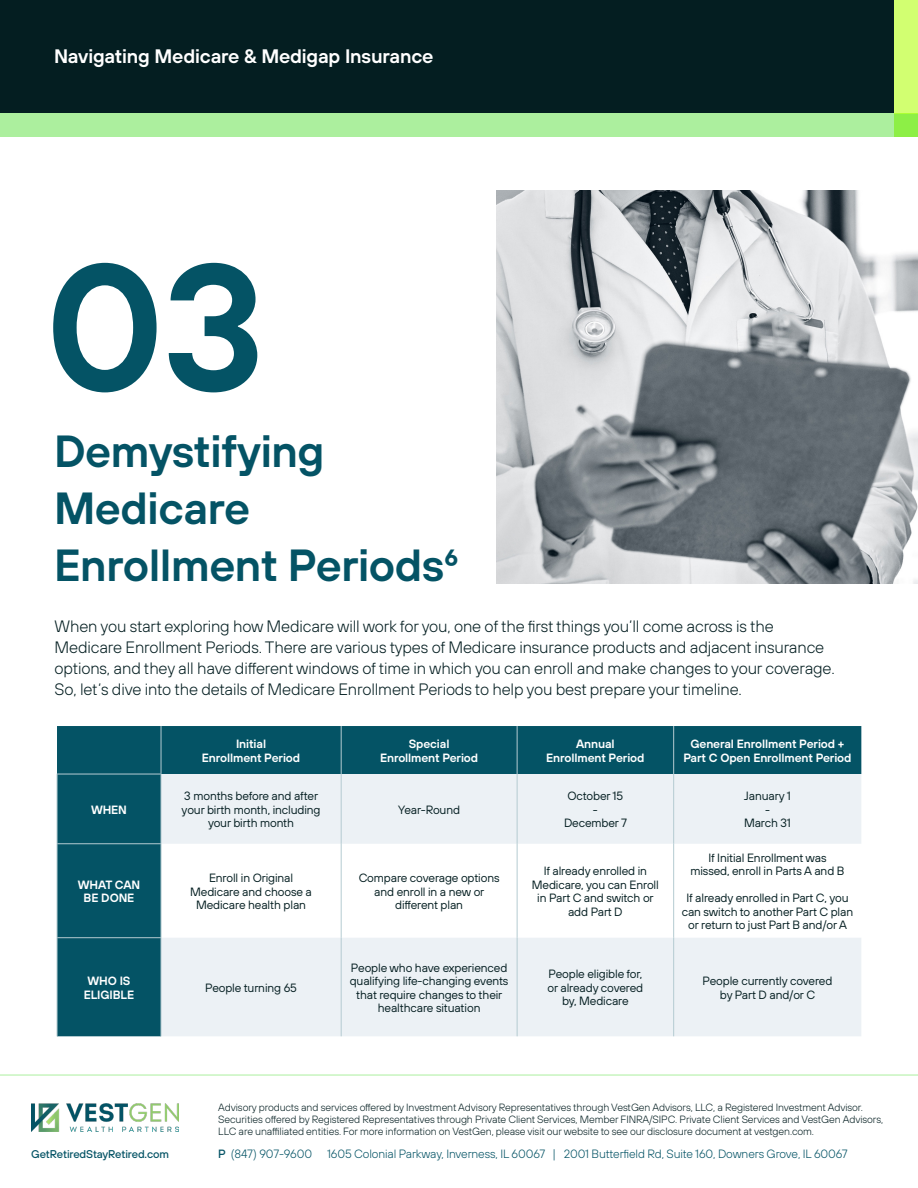
<style>
.page{position:relative;width:918px;height:1188px;background:#fff}
.page>*{position:absolute;margin:0;border:0;box-sizing:border-box;transform-origin:0 0}
.Header_Title{font:180px "TT Hoves Pro Dm Bd";color:#045365}
.Header_Title-2{font:45px/57px "TT Hoves Pro Dm Bd";letter-spacing:-.01em;color:#045365}
.t1{font:19.5px "TT Hoves Pro Dm Bd";letter-spacing:-.01em;color:#fff}
.Intro_Para{font:300 16.5px/21px "TT Hoves Pro";letter-spacing:-.01em;color:#041e21}
.Small_Table_Notes{font:12px/13.5px "TT Hoves Pro";letter-spacing:-.01em;color:#041e21;text-align:center}
.Small_Table_Notes-2{font:12px/13.5px "TT Hoves Pro Dm Bd";letter-spacing:-.01em;color:#fff;text-align:center}
.t2{font:300 12px "TT Hoves Pro";letter-spacing:-.01em;color:#045365}
.t3{font:500 11.25px "TT Hoves Pro";letter-spacing:-.01em;color:#045365}
.t4{font:300 10.5px/12px "TT Hoves Pro";letter-spacing:-.01em;color:#041e21}
.s1{font-weight:500}
</style>
<div class="page">
<div style="left:0;top:0;width:918px;height:136px;background:#041e21"></div>
<div style="left:0;top:113px;width:918px;height:24px;background:#acef9e"></div>
<div style="left:894px;top:0;width:24px;height:114px;background:#d2ff71"></div>
<div style="left:894px;top:113px;width:24px;height:24px;background:#8def46"></div>
<img style="left:31px;top:1103px;width:147px;height:28px">
<hr style="left:0;top:1075px;width:918px;height:1px;background:#acef9e">
<div style="left:57px;top:726px;width:804px;height:310px;background:#045365"></div>
<svg style="left:161px;top:774px;width:700px;height:262px;fill:#ecf1f5"></svg>
<hr style="left:341px;top:774px;width:1px;height:70px;background:#b4cbd1">
<hr style="left:341px;top:844px;width:1px;height:94px;background:#b4cbd1">
<hr style="left:341px;top:938px;width:1px;height:98px;background:#b4cbd1">
<hr style="left:517px;top:774px;width:1px;height:70px;background:#b4cbd1">
<hr style="left:673px;top:774px;width:1px;height:70px;background:#b4cbd1">
<hr style="left:517px;top:844px;width:1px;height:94px;background:#b4cbd1">
<hr style="left:673px;top:844px;width:1px;height:94px;background:#b4cbd1">
<hr style="left:517px;top:938px;width:1px;height:98px;background:#b4cbd1">
<hr style="left:673px;top:938px;width:1px;height:98px;background:#b4cbd1">
<hr style="left:517px;top:726px;width:1px;height:48px;background:#b4cbd1">
<hr style="left:673px;top:726px;width:1px;height:48px;background:#b4cbd1">
<hr style="left:161px;top:726px;width:1px;height:48px;background:#b4cbd1">
<hr style="left:341px;top:726px;width:1px;height:48px;background:#b4cbd1">
<hr style="left:57px;top:774px;width:1px;height:69px;background:#b4cbd1">
<hr style="left:57px;top:844px;width:1px;height:93px;background:#b4cbd1">
<hr style="left:57px;top:938px;width:1px;height:98px;background:#b4cbd1">
<hr style="left:161px;top:774px;width:1px;height:69px;background:#b4cbd1">
<hr style="left:161px;top:844px;width:1px;height:93px;background:#b4cbd1">
<hr style="left:161px;top:938px;width:1px;height:98px;background:#b4cbd1">
<hr style="left:57px;top:774px;width:104px;height:1px;background:#b4cbd1">
<hr style="left:57px;top:843px;width:104px;height:1px;background:#b4cbd1">
<hr style="left:57px;top:937px;width:104px;height:1px;background:#b4cbd1">
<img style="left:497px;top:190px;width:421px;height:393px">
<h3 class="t1" style="left:54px;top:42px;width:381px">Navigating Medicare &amp; Medigap Insurance</h3>
<p class="Header_Title" style="left:45px;top:199px;width:223px">03</p>
<p class="Header_Title-2" style="left:54px;top:423px;width:407px">Demystifying<br>Medicare<br>Enrollment Periods6</p>
<p class="Intro_Para" style="left:55px;top:616px;width:782px">When you start exploring how Medicare will work for you, one of the first things you’ll come across is the Medicare Enrollment Periods. There are various types of Medicare insurance products and adjacent insurance options, and they all have different windows of time in which you can enroll and make changes to your coverage.<br>So, let’s dive into the details of Medicare Enrollment Periods to help you best prepare your timeline.</p>
<p class="Small_Table_Notes-2" style="left:236px;top:737px;width:32px">Initial</p>
<p class="Small_Table_Notes-2" style="left:202px;top:751px;width:100px">Enrollment Period</p>
<p class="Small_Table_Notes-2" style="left:409px;top:737px;width:42px">Special</p>
<p class="Small_Table_Notes-2" style="left:380px;top:751px;width:100px">Enrollment Period</p>
<p class="Small_Table_Notes-2" style="left:576px;top:737px;width:40px">Annual</p>
<p class="Small_Table_Notes-2" style="left:546px;top:751px;width:100px">Enrollment Period</p>
<p class="Small_Table_Notes-2" style="left:690px;top:737px;width:156px">General Enrollment Period +</p>
<p class="Small_Table_Notes-2" style="left:683px;top:751px;width:170px">Part C Open Enrollment Period</p>
<p class="Small_Table_Notes-2" style="left:91px;top:803px;width:37px">WHEN</p>
<p class="Small_Table_Notes" style="left:184px;top:789px;width:135px">3 months before and after</p>
<p class="Small_Table_Notes" style="left:182px;top:803px;width:140px">your birth month, including</p>
<p class="Small_Table_Notes" style="left:208px;top:816px;width:88px">your birth month</p>
<p class="Small_Table_Notes" style="left:398px;top:803px;width:63px">Year-Round</p>
<p class="Small_Table_Notes" style="left:567px;top:789px;width:57px">October 15</p>
<p class="Small_Table_Notes" style="left:593px;top:803px;width:6px">-</p>
<p class="Small_Table_Notes" style="left:564px;top:816px;width:64px">December 7</p>
<p class="Small_Table_Notes" style="left:744px;top:789px;width:48px">January 1</p>
<p class="Small_Table_Notes" style="left:765px;top:803px;width:6px">-</p>
<p class="Small_Table_Notes" style="left:744px;top:816px;width:48px">March 31</p>
<p class="Small_Table_Notes-2" style="left:78px;top:878px;width:64px">WHAT CAN</p>
<p class="Small_Table_Notes-2" style="left:84px;top:891px;width:52px">BE DONE</p>
<p class="Small_Table_Notes" style="left:209px;top:871px;width:86px">Enroll in Original</p>
<p class="Small_Table_Notes" style="left:190px;top:885px;width:123px">Medicare and choose a</p>
<p class="Small_Table_Notes" style="left:196px;top:898px;width:111px">Medicare health plan</p>
<p class="Small_Table_Notes" style="left:359px;top:871px;width:142px">Compare coverage options</p>
<p class="Small_Table_Notes" style="left:374px;top:885px;width:112px">and enroll in a new or</p>
<p class="Small_Table_Notes" style="left:395px;top:898px;width:69px">different plan</p>
<p class="Small_Table_Notes" style="left:544px;top:865px;width:105px">If already enrolled in</p>
<p class="Small_Table_Notes" style="left:532px;top:878px;width:129px">Medicare, you can Enroll</p>
<p class="Small_Table_Notes" style="left:537px;top:892px;width:118px">in Part C and switch or</p>
<p class="Small_Table_Notes" style="left:568px;top:905px;width:56px">add Part D</p>
<p class="Small_Table_Notes" style="left:709px;top:851px;width:120px">If Initial Enrollment was</p>
<p class="Small_Table_Notes" style="left:690px;top:865px;width:156px">missed, enroll in Parts A and B</p>
<p class="Small_Table_Notes" style="left:682px;top:892px;width:173px">If already enrolled in Part C, you can switch to another Part C plan or return to just Part B and/or A</p>
<p class="Small_Table_Notes-2" style="left:84px;top:974px;width:52px">WHO IS<br>ELIGIBLE</p>
<p class="Small_Table_Notes" style="left:205px;top:981px;width:93px">People turning 65</p>
<p class="Small_Table_Notes" style="left:351px;top:961px;width:158px">People who have experienced</p>
<p class="Small_Table_Notes" style="left:350px;top:974px;width:160px">qualifying life-changing events</p>
<p class="Small_Table_Notes" style="left:356px;top:988px;width:148px">that require changes to their healthcare situation</p>
<p class="Small_Table_Notes" style="left:549px;top:968px;width:95px">People eligible for,</p>
<p class="Small_Table_Notes" style="left:547px;top:981px;width:97px">or already covered</p>
<p class="Small_Table_Notes" style="left:562px;top:995px;width:68px">by, Medicare</p>
<p class="Small_Table_Notes" style="left:703px;top:974px;width:131px">People currently covered</p>
<p class="Small_Table_Notes" style="left:720px;top:988px;width:97px">by Part D and/or C</p>
<p class="t4" style="left:218px;top:1102px;width:666px">Advisory products and services offered by Investment Advisory Representatives through VestGen Advisors, LLC, a Registered Investment Advisor.<br>Securities offered by Registered Representatives through Private Client Services, Member FINRA/SIPC. Private Client Services and VestGen Advisors,<br>LLC are unaffiliated entities. For more information on VestGen, please visit our website to see our disclosure document at vestgen.com.</p>
<p class="t3" style="left:31px;top:1146px;width:139px">GetRetiredStayRetired.com</p>
<p class="t2" style="left:218px;top:1147px;width:631px"><span class="s1">P</span> (847) 907-9600 1605 Colonial Parkway, Inverness, IL 60067 | 2001 Butterfield Rd, Suite 160, Downers Grove, IL 60067</p>
</div>
